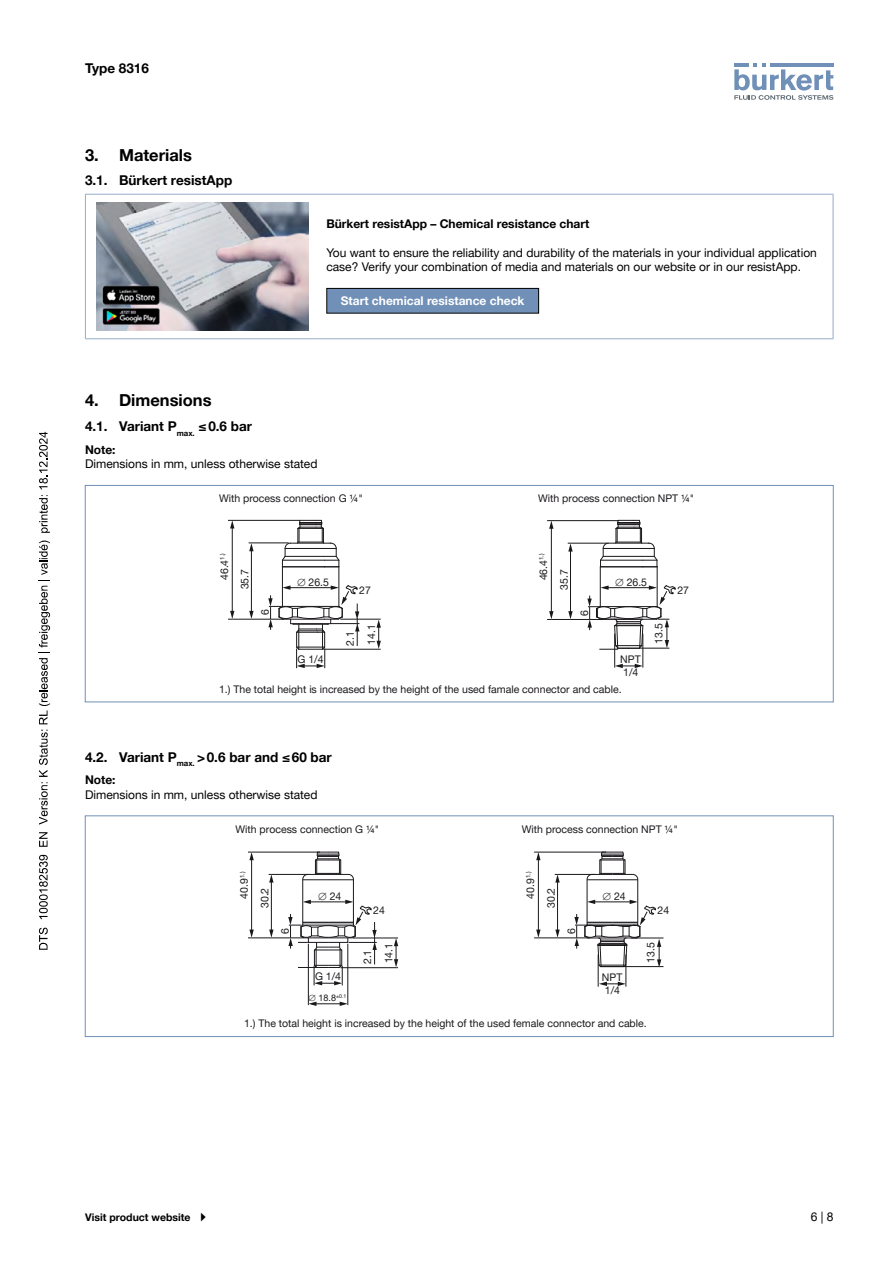
<style>
.page{position:relative;width:893px;height:1263px;background:#fff}
.page>*{position:absolute;margin:0;border:0;box-sizing:border-box;transform-origin:0 0}
.t1{font:700 16.5px "Helvetica Neue LTW1 G";color:#000}
.t2{font:700 13.5px "Helvetica Neue LTW1 G";color:#000}
.t3{font:12px/14.4px "Helvetica Neue LTW1 G";color:#000}
.t4{font:700 12px "Helvetica Neue LTW1 G";color:#000}
.t5{font:700 12px "Helvetica Neue LTW1 G";color:#fff}
.t6{font:10.5px/12.6px "Helvetica Neue LTW1 G";color:#1b181c}
.t7{font:700 10.5px "Helvetica Neue LTW1 G";color:#000}
.t8{font:9px "Helvetica Neue LTW1 G";color:#1b181c}
</style>
<div class="page">
<svg style="left:734px;top:63px;width:99px;height:37px"></svg>
<hr style="left:85px;top:194px;width:233px;height:1px;background:#94acc9">
<hr style="left:85px;top:195px;width:1px;height:143px;background:#94acc9">
<hr style="left:318px;top:194px;width:515px;height:1px;background:#94acc9">
<hr style="left:833px;top:195px;width:1px;height:143px;background:#94acc9">
<hr style="left:85px;top:338px;width:233px;height:1px;background:#94acc9">
<hr style="left:318px;top:338px;width:515px;height:1px;background:#94acc9">
<img style="left:96px;top:203px;width:213px;height:127px">
<div style="left:327px;top:288px;width:212px;height:25px;background:#7090b7"></div>
<div style="left:326px;top:288px;width:213px;height:26px;border:1px solid #000"></div>
<hr style="left:249px;top:542px;width:40px;height:1px;background:#1b181c">
<hr style="left:228px;top:619px;width:56px;height:1px;background:#1b181c">
<hr style="left:340px;top:619px;width:41px;height:1px;background:#1b181c">
<hr style="left:323px;top:649px;width:58px;height:1px;background:#1b181c">
<svg style="left:376px;top:620px;width:5px;height:29px"></svg>
<hr style="left:251px;top:550px;width:1px;height:62px;background:#1b181c">
<svg style="left:249px;top:611px;width:5px;height:8px"></svg>
<svg style="left:249px;top:543px;width:5px;height:8px"></svg>
<hr style="left:232px;top:527px;width:1px;height:85px;background:#1b181c">
<svg style="left:230px;top:611px;width:4px;height:8px"></svg>
<svg style="left:230px;top:521px;width:4px;height:7px"></svg>
<hr style="left:228px;top:520px;width:72px;height:1px;background:#1b181c">
<hr style="left:285px;top:548px;width:38px;height:1px;background:#1b181c">
<hr style="left:338px;top:567px;width:1px;height:39px;background:#1b181c">
<hr style="left:282px;top:567px;width:1px;height:39px;background:#1b181c">
<svg style="left:268px;top:585px;width:91px;height:83px"></svg>
<hr style="left:285px;top:556px;width:38px;height:1px;background:#1b181c">
<hr style="left:282px;top:560px;width:43px;height:1px;background:#1b181c">
<hr style="left:282px;top:566px;width:43px;height:1px;background:#1b181c">
<svg style="left:281px;top:542px;width:10px;height:25px"></svg>
<hr style="left:290px;top:543px;width:40px;height:1px;background:#1b181c">
<svg style="left:297px;top:520px;width:43px;height:47px"></svg>
<hr style="left:614px;top:634px;width:1px;height:33px;background:#1b181c">
<hr style="left:642px;top:634px;width:1px;height:33px;background:#1b181c">
<svg style="left:615px;top:664px;width:28px;height:4px"></svg>
<hr style="left:657px;top:566px;width:1px;height:40px;background:#1b181c">
<hr style="left:600px;top:566px;width:1px;height:40px;background:#1b181c">
<hr style="left:603px;top:548px;width:38px;height:1px;background:#1b181c">
<hr style="left:603px;top:556px;width:38px;height:1px;background:#1b181c">
<hr style="left:600px;top:560px;width:43px;height:1px;background:#1b181c">
<hr style="left:600px;top:566px;width:43px;height:1px;background:#1b181c">
<svg style="left:599px;top:542px;width:10px;height:25px"></svg>
<hr style="left:608px;top:543px;width:40px;height:1px;background:#1b181c">
<svg style="left:615px;top:520px;width:43px;height:47px"></svg>
<hr style="left:568px;top:543px;width:40px;height:1px;background:#1b181c">
<hr style="left:547px;top:619px;width:56px;height:1px;background:#1b181c">
<svg style="left:587px;top:585px;width:89px;height:65px"></svg>
<hr style="left:570px;top:550px;width:1px;height:63px;background:#1b181c">
<svg style="left:568px;top:611px;width:5px;height:8px"></svg>
<svg style="left:568px;top:543px;width:5px;height:8px"></svg>
<hr style="left:551px;top:527px;width:1px;height:86px;background:#1b181c">
<svg style="left:549px;top:611px;width:4px;height:8px"></svg>
<svg style="left:549px;top:521px;width:4px;height:8px"></svg>
<hr style="left:547px;top:520px;width:72px;height:1px;background:#1b181c">
<div style="left:85px;top:485px;width:748px;height:217px;border:1px solid #7090b7"></div>
<hr style="left:631px;top:938px;width:32px;height:1px;background:#1b181c">
<hr style="left:600px;top:966px;width:63px;height:1px;background:#1b181c">
<hr style="left:598px;top:954px;width:1px;height:33px;background:#1b181c">
<hr style="left:625px;top:954px;width:1px;height:33px;background:#1b181c">
<svg style="left:599px;top:982px;width:27px;height:4px"></svg>
<hr style="left:555px;top:874px;width:40px;height:1px;background:#1b181c">
<hr style="left:534px;top:937px;width:56px;height:1px;background:#1b181c">
<svg style="left:574px;top:851px;width:87px;height:116px"></svg>
<hr style="left:557px;top:881px;width:1px;height:50px;background:#1b181c">
<svg style="left:555px;top:929px;width:5px;height:9px"></svg>
<svg style="left:555px;top:874px;width:5px;height:8px"></svg>
<hr style="left:538px;top:859px;width:1px;height:72px;background:#1b181c">
<svg style="left:536px;top:929px;width:5px;height:9px"></svg>
<svg style="left:536px;top:853px;width:5px;height:7px"></svg>
<hr style="left:534px;top:852px;width:72px;height:1px;background:#1b181c">
<hr style="left:308px;top:944px;width:1px;height:61px;background:#1b181c">
<hr style="left:347px;top:944px;width:1px;height:61px;background:#1b181c">
<svg style="left:308px;top:1001px;width:40px;height:5px"></svg>
<hr style="left:353px;top:937px;width:45px;height:1px;background:#1b181c">
<hr style="left:341px;top:967px;width:57px;height:1px;background:#1b181c">
<svg style="left:394px;top:938px;width:4px;height:29px"></svg>
<hr style="left:269px;top:874px;width:40px;height:1px;background:#1b181c">
<hr style="left:248px;top:937px;width:56px;height:1px;background:#1b181c">
<svg style="left:288px;top:851px;width:89px;height:134px"></svg>
<hr style="left:271px;top:881px;width:1px;height:50px;background:#1b181c">
<svg style="left:269px;top:929px;width:5px;height:9px"></svg>
<svg style="left:269px;top:874px;width:5px;height:8px"></svg>
<hr style="left:248px;top:852px;width:72px;height:1px;background:#1b181c">
<hr style="left:251px;top:859px;width:1px;height:72px;background:#1b181c">
<svg style="left:249px;top:929px;width:5px;height:9px"></svg>
<svg style="left:249px;top:852px;width:5px;height:8px"></svg>
<div style="left:85px;top:816px;width:748px;height:221px;border:1px solid #7090b7"></div>
<svg style="left:39px;top:927px;width:9px;height:23px"></svg>
<svg style="left:39px;top:855px;width:9px;height:64px"></svg>
<svg style="left:39px;top:832px;width:9px;height:15px"></svg>
<svg style="left:39px;top:540px;width:11px;height:285px"></svg>
<svg style="left:39px;top:495px;width:11px;height:38px"></svg>
<svg style="left:39px;top:432px;width:9px;height:57px"></svg>
<p class="t2" style="left:85px;top:60px;width:65px">Type 8316</p>
<h1 class="t1" style="left:85px;top:145px;width:108px">3. Materials</h1>
<p class="t2" style="left:85px;top:172px;width:149px">3.1. Bürkert resistApp</p>
<p class="t4" style="left:326px;top:216px;width:265px">Bürkert resistApp – Chemical resistance chart</p>
<p class="t3" style="left:326px;top:245px;width:492px">You want to ensure the reliability and durability of the materials in your individual application case? Verify your combination of media and materials on our website or in our resistApp.</p>
<p class="t5" style="left:341px;top:293px;width:185px">Start chemical resistance check</p>
<h1 class="t1" style="left:85px;top:390px;width:128px">4. Dimensions</h1>
<p class="t2" style="left:85px;top:418px;width:169px">4.1. Variant P<sub>max.</sub> ≤0.6 bar</p>
<p class="t4" style="left:85px;top:442px;width:32px">Note:</p>
<p class="t3" style="left:85px;top:457px;width:234px">Dimensions in mm, unless otherwise stated</p>
<p class="t6" style="left:219px;top:492px;width:145px">With process connection G ¼"</p>
<p class="t6" style="left:538px;top:492px;width:158px">With process connection NPT ¼"</p>
<p class="t6" style="left:218px;top:580px;width:29px;rotate:-90deg">46.4<sup>1.)</sup></p>
<p class="t6" style="left:239px;top:589px;width:22px;rotate:-90deg">35.7</p>
<p class="t6" style="left:297px;top:575px;width:33px">∅ 26.5</p>
<p class="t6" style="left:359px;top:584px;width:13px">27</p>
<p class="t6" style="left:537px;top:580px;width:29px;rotate:-90deg">46.4<sup>1.)</sup></p>
<p class="t6" style="left:558px;top:590px;width:22px;rotate:-90deg">35.7</p>
<p class="t6" style="left:615px;top:575px;width:33px">∅ 26.5</p>
<p class="t6" style="left:677px;top:584px;width:13px">27</p>
<p class="t6" style="left:259px;top:615px;width:7px;rotate:-90deg">6</p>
<p class="t6" style="left:578px;top:616px;width:7px;rotate:-90deg">6</p>
<p class="t6" style="left:344px;top:646px;width:16px;rotate:-90deg">2.1</p>
<p class="t6" style="left:365px;top:645px;width:22px;rotate:-90deg">14.1</p>
<p class="t6" style="left:652px;top:644px;width:22px;rotate:-90deg">13.5</p>
<p class="t6" style="left:298px;top:653px;width:28px">G 1/4</p>
<p class="t6" style="left:620px;top:653px;width:22px">NPT<br>1/4</p>
<p class="t6" style="left:219px;top:682px;width:404px">1.) The total height is increased by the height of the used famale connector and cable.</p>
<p class="t2" style="left:85px;top:748px;width:248px">4.2. Variant P<sub>max.</sub> &gt;0.6 bar and ≤60 bar</p>
<p class="t4" style="left:85px;top:773px;width:32px">Note:</p>
<p class="t3" style="left:85px;top:787px;width:234px">Dimensions in mm, unless otherwise stated</p>
<p class="t6" style="left:236px;top:823px;width:145px">With process connection G ¼"</p>
<p class="t6" style="left:522px;top:823px;width:158px">With process connection NPT ¼"</p>
<p class="t6" style="left:238px;top:899px;width:29px;rotate:-90deg">40.9<sup>1.)</sup></p>
<p class="t6" style="left:258px;top:908px;width:22px;rotate:-90deg">30.2</p>
<p class="t6" style="left:279px;top:934px;width:7px;rotate:-90deg">6</p>
<p class="t6" style="left:318px;top:890px;width:25px">∅ 24</p>
<p class="t6" style="left:315px;top:970px;width:28px">G 1/4</p>
<p class="t8" style="left:309px;top:992px;width:39px">∅ 18.8<sup>±0.1</sup></p>
<p class="t6" style="left:373px;top:904px;width:13px">24</p>
<p class="t6" style="left:361px;top:964px;width:16px;rotate:-90deg">2.1</p>
<p class="t6" style="left:382px;top:963px;width:22px;rotate:-90deg">14.1</p>
<p class="t6" style="left:524px;top:899px;width:29px;rotate:-90deg">40.9<sup>1.)</sup></p>
<p class="t6" style="left:545px;top:908px;width:22px;rotate:-90deg">30.2</p>
<p class="t6" style="left:565px;top:934px;width:7px;rotate:-90deg">6</p>
<p class="t6" style="left:603px;top:890px;width:25px">∅ 24</p>
<p class="t6" style="left:602px;top:971px;width:22px">NPT<br>1/4</p>
<p class="t6" style="left:658px;top:904px;width:13px">24</p>
<p class="t6" style="left:644px;top:963px;width:22px;rotate:-90deg">13.5</p>
<p class="t6" style="left:244px;top:1017px;width:404px">1.) The total height is increased by the height of the used female connector and cable.</p>
<p class="t7" style="left:85px;top:1211px;width:107px">Visit product website</p>
<p class="t3" style="left:811px;top:1209px;width:24px">6 | 8</p>
</div>
